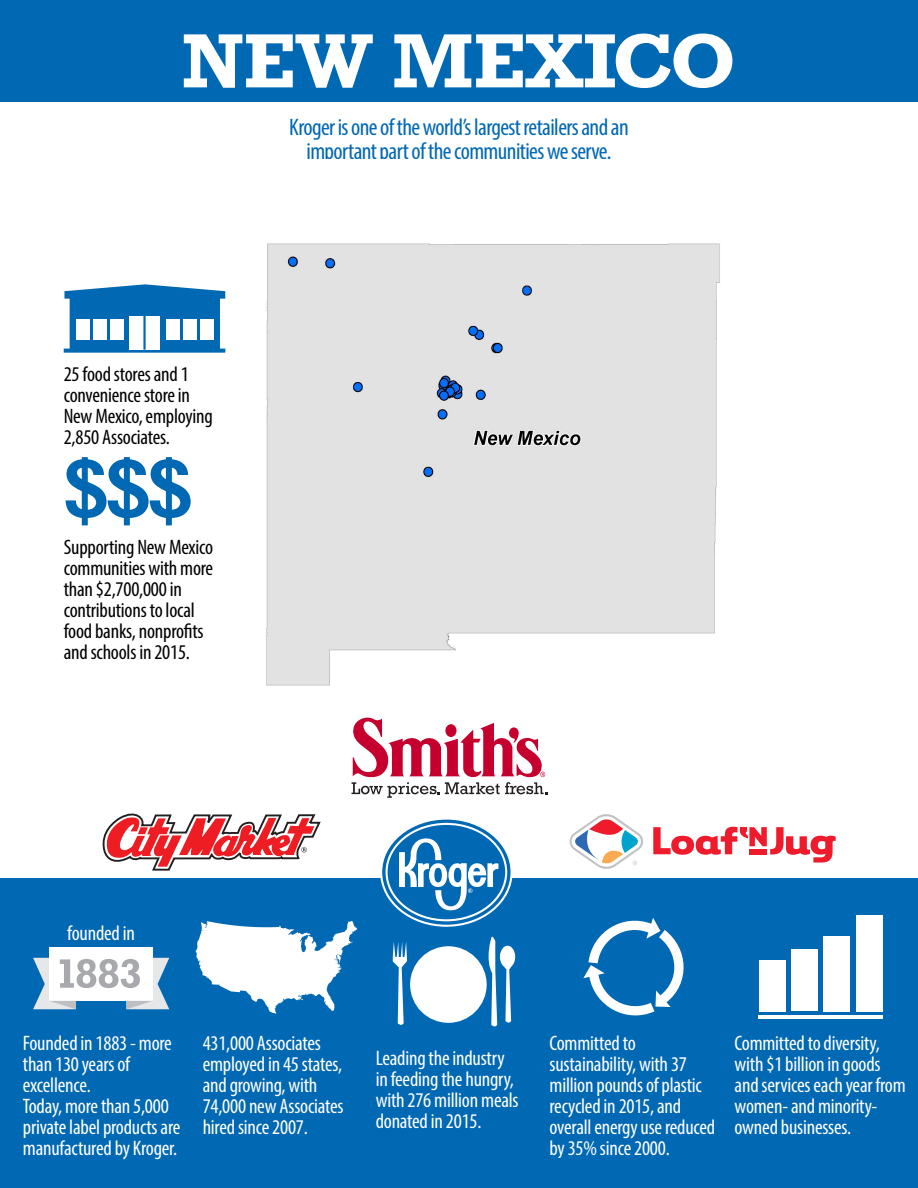
<style>
.page{position:relative;width:918px;height:1188px;background:#fff}
.page>*{position:absolute;margin:0;border:0;box-sizing:border-box;transform-origin:0 0}
.t1{font:700 78px "Rockwell";color:#fff}
.t2{font:condensed 24px/24px "Myriad Pro";letter-spacing:-.025em;color:#0168b3;text-align:center}
.t3{font:condensed 21px/21px "Myriad Pro";letter-spacing:-.01em;color:#fff}
.t4{font:condensed 21px/21px "Myriad Pro";letter-spacing:-.01em;color:#000}
</style>
<div class="page">
<div style="left:0;top:879px;width:918px;height:309px;background:#0168b3"></div>
<div style="left:0;top:0;width:918px;height:102px;background:#0168b3"></div>
<div style="left:49px;top:947px;width:104px;height:54px;background:#fff"></div>
<svg style="left:33px;top:958px;width:136px;height:51px"></svg>
<svg style="left:583px;top:918px;width:101px;height:98px"></svg>
<hr style="left:758px;top:1015px;width:125px;height:3px;background:#fff">
<div style="left:759px;top:960px;width:27px;height:51px;background:#fff"></div>
<div style="left:791px;top:949px;width:27px;height:62px;background:#fff"></div>
<div style="left:824px;top:936px;width:26px;height:75px;background:#fff"></div>
<div style="left:856px;top:915px;width:27px;height:96px;background:#fff"></div>
<svg style="left:393px;top:936px;width:122px;height:91px"></svg>
<svg style="left:196px;top:921px;width:161px;height:93px"></svg>
<img style="left:225px;top:243px;width:495px;height:443px">
<svg style="left:352px;top:718px;width:195px;height:80px"></svg>
<svg style="left:653px;top:827px;width:183px;height:36px"></svg>
<svg style="left:569px;top:814px;width:74px;height:55px"></svg>
<svg style="left:103px;top:814px;width:218px;height:57px"></svg>
<svg style="left:380px;top:819px;width:133px;height:108px"></svg>
<svg style="left:64px;top:284px;width:161px;height:69px"></svg>
<div style="left:130px;top:317px;width:30px;height:33px;background:#fff"></div>
<div style="left:76px;top:319px;width:13px;height:20px;background:#fff"></div>
<div style="left:93px;top:319px;width:13px;height:20px;background:#fff"></div>
<div style="left:110px;top:319px;width:14px;height:20px;background:#fff"></div>
<div style="left:166px;top:319px;width:13px;height:20px;background:#fff"></div>
<div style="left:183px;top:319px;width:13px;height:20px;background:#fff"></div>
<div style="left:200px;top:319px;width:14px;height:20px;background:#fff"></div>
<hr style="left:143px;top:314px;width:3px;height:36px;background:#0168b3">
<svg style="left:66px;top:457px;width:125px;height:68px"></svg>
<p class="t1" style="left:182px;top:14px;width:556px">NEW MEXICO</p>
<p class="t2" style="left:289px;top:115px;width:341px">Kroger is one of the world’s largest retailers and an important part of the communities we serve.</p>
<p class="t4" style="left:64px;top:364px;width:151px">25 food stores and 1 convenience store in<br>New Mexico, employing<br>2,850 Associates.</p>
<p class="t4" style="left:64px;top:536px;width:151px">Supporting New Mexico communities with more than $2,700,000 in contributions to local food banks, nonprofits and schools in 2015.</p>
<p class="t3" style="left:67px;top:922px;width:69px">founded in</p>
<p class="t3" style="left:23px;top:1032px;width:159px">Founded in 1883 - more than 130 years of excellence.<br>Today, more than 5,000 private label products are manufactured by Kroger.</p>
<p class="t3" style="left:203px;top:1033px;width:142px">431,000 Associates employed in 45 states, and growing, with<br>74,000 new Associates hired since 2007.</p>
<p class="t3" style="left:376px;top:1047px;width:145px">Leading the industry in feeding the hungry, with 276 million meals donated in 2015.</p>
<p class="t3" style="left:550px;top:1032px;width:167px">Committed to sustainability, with 37 million pounds of plastic recycled in 2015, and overall energy use reduced by 35% since 2000.</p>
<p class="t3" style="left:735px;top:1032px;width:173px">Committed to diversity, with $1 billion in goods and services each year from women- and minority&shy;owned businesses.</p>
</div>
